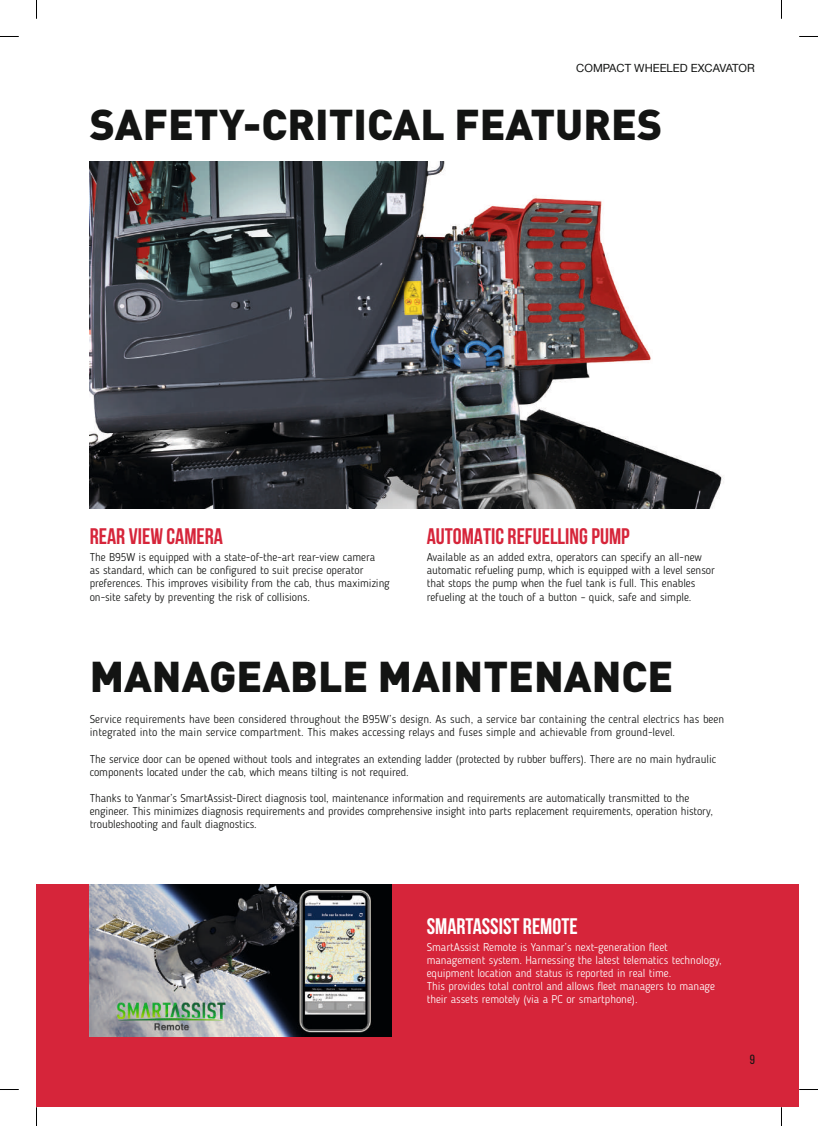
<style>
.page{position:relative;width:818px;height:1126px;background:#fff}
.page>*{position:absolute;margin:0;border:0;box-sizing:border-box;transform-origin:0 0}
.t1{font:900 42.5px "DINOT";color:#131413}
.t2{font:700 22.5px "Bebas Neue";color:#d6253a}
.t3{font:700 22.5px "Bebas Neue";color:#fff}
.t4{font:13.25px "Bebas Neue";color:#131413}
.t5{font:300 11.25px/13.1px "Blogger Sans";color:#131413}
.t6{font:300 11.25px/13.1px "Blogger Sans";color:#fff}
.t7{font:11.25px "Helvetica Neue LT Com";color:#131413}
</style>
<div class="page">
<div style="left:36px;top:884px;width:762px;height:223px;background:#d6253a"></div>
<img style="left:90px;top:161px;width:634px;height:347px">
<img style="left:90px;top:884px;width:301px;height:152px">
<svg style="left:0;top:36px;width:19px;height:1px"></svg>
<svg style="left:799px;top:36px;width:18px;height:1px"></svg>
<svg style="left:0;top:1089px;width:19px;height:1px"></svg>
<svg style="left:798px;top:1088px;width:19px;height:2px"></svg>
<svg style="left:36px;top:0;width:1px;height:19px"></svg>
<svg style="left:36px;top:1107px;width:1px;height:18px"></svg>
<p class="t7" style="left:576px;top:61px;width:180px">COMPACT WHEELED EXCAVATOR</p>
<h1 class="t1" style="left:90px;top:96px;width:573px">SAFETY-CRITICAL FEATURES</h1>
<h2 class="t2" style="left:90px;top:524px;width:135px">REAR VIEW CAMERA</h2>
<p class="t5" style="left:90px;top:550px;width:301px">The B95W is equipped with a state-of-the-art rear-view camera<br>as standard, which can be configured to suit precise operator preferences. This improves visibility from the cab, thus maximizing on-site safety by preventing the risk of collisions.</p>
<h2 class="t2" style="left:426px;top:524px;width:204px">AUTOMATIC REFUELLING PUMP</h2>
<p class="t5" style="left:426px;top:550px;width:289px">Available as an added extra, operators can specify an all-new automatic refueling pump, which is equipped with a level sensor that stops the pump when the fuel tank is full. This enables refueling at the touch of a button – quick, safe and simple.</p>
<h1 class="t1" style="left:90px;top:648px;width:584px">MANAGEABLE MAINTENANCE</h1>
<p class="t5" style="left:90px;top:712px;width:635px">Service requirements have been considered throughout the B95W’s design. As such, a service bar containing the central electrics has been integrated into the main service compartment. This makes accessing relays and fuses simple and achievable from ground-level.</p>
<p class="t5" style="left:90px;top:752px;width:627px">The service door can be opened without tools and integrates an extending ladder (protected by rubber buffers). There are no main hydraulic components located under the cab, which means tilting is not required.</p>
<p class="t5" style="left:90px;top:791px;width:624px">Thanks to Yanmar’s SmartAssist-Direct diagnosis tool, maintenance information and requirements are automatically transmitted to the engineer. This minimizes diagnosis requirements and provides comprehensive insight into parts replacement requirements, operation history, troubleshooting and fault diagnostics.</p>
<h2 class="t3" style="left:426px;top:914px;width:152px">SMARTASSIST REMOTE</h2>
<p class="t6" style="left:426px;top:940px;width:296px">SmartAssist Remote is Yanmar’s next-generation fleet management system. Harnessing the latest telematics technology, equipment location and status is reported in real time.<br>This provides total control and allows fleet managers to manage their assets remotely (via a PC or smartphone).</p>
<p class="t4" style="left:749px;top:1052px;width:7px">9</p>
</div>
